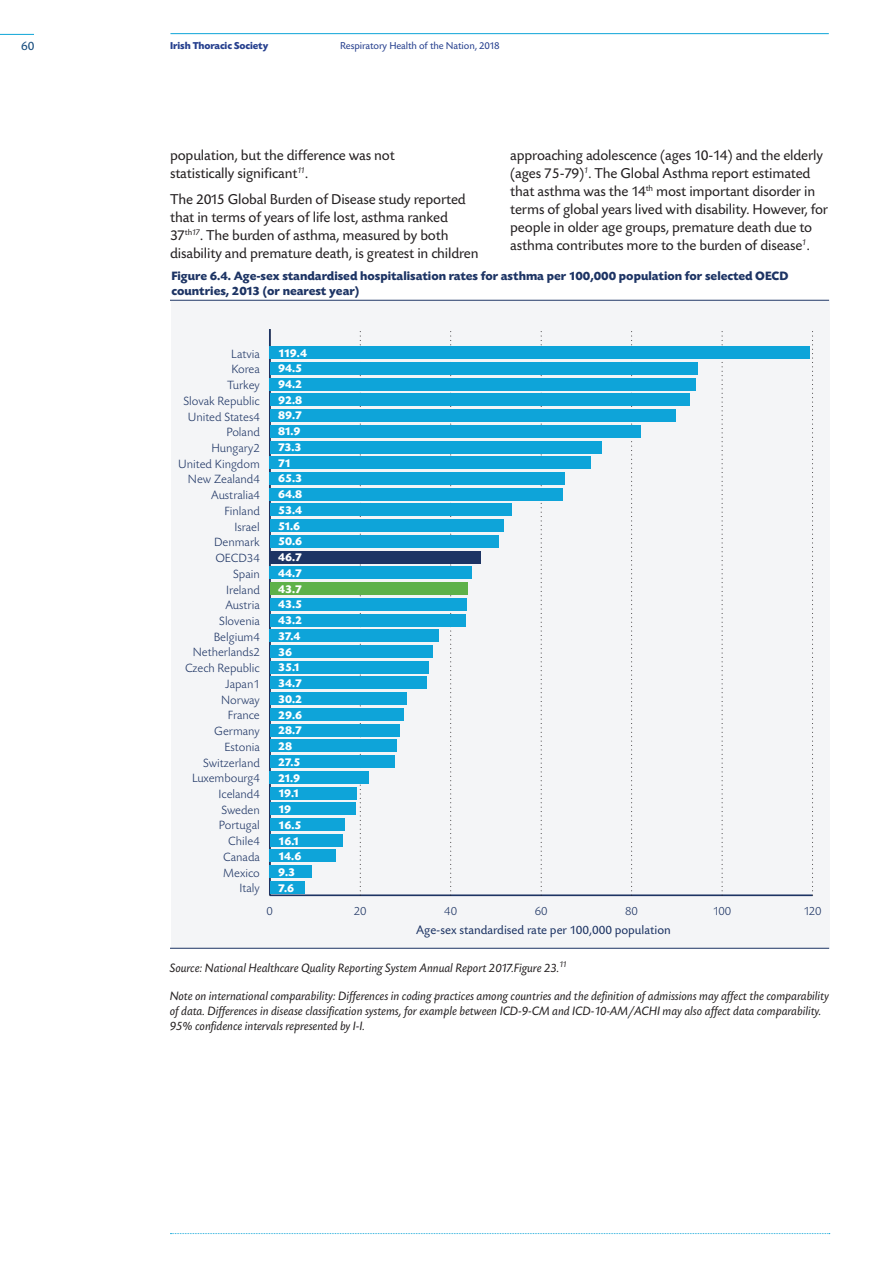
<style>
.page{position:relative;width:893px;height:1263px;background:#fff}
.page>*{position:absolute;margin:0;border:0;box-sizing:border-box;transform-origin:0 0}
.ITC_Body_Text{font:15px/18px "Today SB";letter-spacing:-.01em;color:#231f20}
.Source{font:italic 12.75px/15px "Today SB";letter-spacing:-.01em;color:#231f20}
.t1{font:700 12.75px/15.3px "Today SB";color:#1d3464}
.t2{font:12.75px "Today SB";color:#1d3464}
.t3{font:12.75px "Today SB";color:#144a7c}
.t4{font:300 12.6px "Today SB";color:#1d3464}
.t5{font:700 12px/15.8px "Today SB";color:#fff}
.t6{font:10.5px "Today SB";letter-spacing:-.01em;color:#253f8e}
.t7{font:700 10.5px "Today SB";letter-spacing:-.01em;color:#253f8e}
</style>
<div class="page">
<div style="left:171px;top:301px;width:658px;height:647px;background:#f4f5f7"></div>
<hr style="left:170px;top:300px;width:659px;height:1px;background:#1d3464">
<hr style="left:170px;top:948px;width:659px;height:1px;background:#1d3464">
<hr style="left:270px;top:894px;width:542px;height:2px;background:#1d3464">
<svg style="left:360px;top:331px;width:1px;height:564px"></svg>
<svg style="left:450px;top:331px;width:1px;height:564px"></svg>
<svg style="left:541px;top:331px;width:1px;height:564px"></svg>
<svg style="left:631px;top:331px;width:1px;height:564px"></svg>
<svg style="left:722px;top:331px;width:1px;height:564px"></svg>
<svg style="left:812px;top:331px;width:1px;height:564px"></svg>
<hr style="left:269px;top:329px;width:2px;height:566px;background:#1d3464">
<div style="left:270px;top:346px;width:540px;height:13px;background:#0ea4d9"></div>
<div style="left:270px;top:362px;width:427px;height:13px;background:#0ea4d9"></div>
<div style="left:270px;top:378px;width:426px;height:12px;background:#0ea4d9"></div>
<div style="left:270px;top:393px;width:419px;height:13px;background:#0ea4d9"></div>
<div style="left:270px;top:409px;width:405px;height:13px;background:#0ea4d9"></div>
<div style="left:270px;top:425px;width:370px;height:13px;background:#0ea4d9"></div>
<div style="left:270px;top:441px;width:331px;height:12px;background:#0ea4d9"></div>
<div style="left:270px;top:456px;width:321px;height:13px;background:#0ea4d9"></div>
<div style="left:270px;top:472px;width:295px;height:13px;background:#0ea4d9"></div>
<div style="left:270px;top:488px;width:293px;height:12px;background:#0ea4d9"></div>
<div style="left:270px;top:504px;width:241px;height:12px;background:#0ea4d9"></div>
<div style="left:270px;top:519px;width:233px;height:13px;background:#0ea4d9"></div>
<div style="left:270px;top:535px;width:229px;height:13px;background:#0ea4d9"></div>
<div style="left:270px;top:551px;width:211px;height:12px;background:#1d3464"></div>
<div style="left:270px;top:566px;width:202px;height:13px;background:#0ea4d9"></div>
<div style="left:270px;top:582px;width:197px;height:13px;background:#5eb149"></div>
<div style="left:270px;top:598px;width:197px;height:13px;background:#0ea4d9"></div>
<div style="left:270px;top:614px;width:195px;height:12px;background:#0ea4d9"></div>
<div style="left:270px;top:629px;width:169px;height:13px;background:#0ea4d9"></div>
<div style="left:270px;top:645px;width:163px;height:13px;background:#0ea4d9"></div>
<div style="left:270px;top:661px;width:159px;height:12px;background:#0ea4d9"></div>
<div style="left:270px;top:677px;width:157px;height:12px;background:#0ea4d9"></div>
<div style="left:270px;top:692px;width:136px;height:13px;background:#0ea4d9"></div>
<div style="left:270px;top:708px;width:134px;height:13px;background:#0ea4d9"></div>
<div style="left:270px;top:724px;width:130px;height:12px;background:#0ea4d9"></div>
<div style="left:270px;top:739px;width:126px;height:13px;background:#0ea4d9"></div>
<div style="left:270px;top:755px;width:124px;height:13px;background:#0ea4d9"></div>
<div style="left:270px;top:771px;width:99px;height:13px;background:#0ea4d9"></div>
<div style="left:270px;top:787px;width:86px;height:12px;background:#0ea4d9"></div>
<div style="left:270px;top:802px;width:86px;height:13px;background:#0ea4d9"></div>
<div style="left:270px;top:818px;width:74px;height:13px;background:#0ea4d9"></div>
<div style="left:270px;top:834px;width:73px;height:12px;background:#0ea4d9"></div>
<div style="left:270px;top:850px;width:66px;height:12px;background:#0ea4d9"></div>
<div style="left:270px;top:865px;width:42px;height:13px;background:#0ea4d9"></div>
<div style="left:270px;top:881px;width:34px;height:13px;background:#0ea4d9"></div>
<hr style="left:170px;top:33px;width:659px;height:1px;background:#0da5d8">
<svg style="left:170px;top:1233px;width:660px;height:1px"></svg>
<hr style="left:0;top:34px;width:34px;height:1px;background:#0da5d8">
<p class="t3" style="left:21px;top:40px;width:15px">60</p>
<p class="t7" style="left:170px;top:40px;width:100px">Irish Thoracic Society</p>
<p class="t6" style="left:340px;top:40px;width:161px">Respiratory Health of the Nation, 2018</p>
<p class="ITC_Body_Text" style="left:170px;top:146px;width:226px">population, but the difference was not statistically significant<sup>11</sup>.</p>
<p class="ITC_Body_Text" style="left:170px;top:191px;width:310px">The 2015 Global Burden of Disease study reported that in terms of years of life lost, asthma ranked 37<sup>th</sup><sup>17</sup>. The burden of asthma, measured by both disability and premature death, is greatest in children</p>
<p class="ITC_Body_Text" style="left:510px;top:146px;width:319px">approaching adolescence (ages 10-14) and the elderly (ages 75-79)<sup>1</sup>. The Global Asthma report estimated that asthma was the 14<sup>th</sup> most important disorder in terms of global years lived with disability. However, for people in older age groups, premature death due to asthma contributes more to the burden of disease<sup>1</sup>.</p>
<p class="t1" style="left:171px;top:268px;width:619px">Figure 6.4. Age-sex standardised hospitalisation rates for asthma per 100,000 population for selected OECD countries, 2013 (or nearest year)</p>
<p class="t4" style="left:231px;top:347px;width:30px">Latvia</p>
<p class="t4" style="left:231px;top:363px;width:30px">Korea</p>
<p class="t4" style="left:227px;top:378px;width:34px">Turkey</p>
<p class="t4" style="left:183px;top:394px;width:78px">Slovak Republic</p>
<p class="t4" style="left:188px;top:410px;width:74px">United States4</p>
<p class="t4" style="left:226px;top:426px;width:35px">Poland</p>
<p class="t4" style="left:211px;top:441px;width:50px">Hungary2</p>
<p class="t4" style="left:178px;top:457px;width:83px">United Kingdom</p>
<p class="t4" style="left:188px;top:473px;width:73px">New Zealand4</p>
<p class="t4" style="left:211px;top:488px;width:50px">Australia4</p>
<p class="t4" style="left:225px;top:504px;width:37px">Finland</p>
<p class="t4" style="left:235px;top:520px;width:27px">Israel</p>
<p class="t4" style="left:214px;top:536px;width:47px">Denmark</p>
<p class="t4" style="left:215px;top:551px;width:46px">OECD34</p>
<p class="t4" style="left:233px;top:567px;width:28px">Spain</p>
<p class="t4" style="left:226px;top:583px;width:35px">Ireland</p>
<p class="t4" style="left:225px;top:599px;width:36px">Austria</p>
<p class="t4" style="left:219px;top:614px;width:42px">Slovenia</p>
<p class="t4" style="left:214px;top:630px;width:48px">Belgium4</p>
<p class="t4" style="left:193px;top:646px;width:69px">Netherlands2</p>
<p class="t4" style="left:185px;top:661px;width:76px">Czech Republic</p>
<p class="t4" style="left:225px;top:677px;width:36px">Japan1</p>
<p class="t4" style="left:221px;top:693px;width:40px">Norway</p>
<p class="t4" style="left:228px;top:709px;width:33px">France</p>
<p class="t4" style="left:214px;top:724px;width:47px">Germany</p>
<p class="t4" style="left:224px;top:740px;width:37px">Estonia</p>
<p class="t4" style="left:203px;top:756px;width:58px">Switzerland</p>
<p class="t4" style="left:192px;top:772px;width:69px">Luxembourg4</p>
<p class="t4" style="left:219px;top:787px;width:43px">Iceland4</p>
<p class="t4" style="left:221px;top:803px;width:40px">Sweden</p>
<p class="t4" style="left:219px;top:819px;width:42px">Portugal</p>
<p class="t4" style="left:228px;top:834px;width:33px">Chile4</p>
<p class="t4" style="left:223px;top:850px;width:38px">Canada</p>
<p class="t4" style="left:223px;top:866px;width:38px">Mexico</p>
<p class="t4" style="left:240px;top:882px;width:22px">Italy</p>
<p class="t5" style="left:278px;top:345px;width:30px">119.4<br>94.5<br>94.2<br>92.8<br>89.7<br>81.9<br>73.3<br>71<br>65.3<br>64.8<br>53.4<br>51.6<br>50.6<br>46.7<br>44.7<br>43.7<br>43.5<br>43.2<br>37.4<br>36<br>35.1<br>34.7<br>30.2<br>29.6<br>28.7<br>28<br>27.5<br>21.9<br>19.1<br>19<br>16.5<br>16.1<br>14.6<br>9.3<br>7.6</p>
<p class="t4" style="left:267px;top:905px;width:8px">0</p>
<p class="t4" style="left:354px;top:905px;width:14px">20</p>
<p class="t4" style="left:444px;top:905px;width:14px">40</p>
<p class="t4" style="left:535px;top:905px;width:14px">60</p>
<p class="t4" style="left:625px;top:905px;width:14px">80</p>
<p class="t4" style="left:713px;top:905px;width:20px">100</p>
<p class="t4" style="left:803px;top:905px;width:20px">120</p>
<p class="t2" style="left:416px;top:923px;width:256px">Age-sex standardised rate per 100,000 population</p>
<p class="Source" style="left:170px;top:961px;width:399px">Source: National Healthcare Quality Reporting System Annual Report 2017.Figure 23.<sup>11</sup></p>
<p class="Source" style="left:170px;top:988px;width:661px">Note on international comparability: Differences in coding practices among countries and the definition of admissions may affect the comparability of data. Differences in disease classification systems, for example between ICD-9-CM and ICD-10-AM/ACHI may also affect data comparability.<br>95% confidence intervals represented by I-I.</p>
</div>
